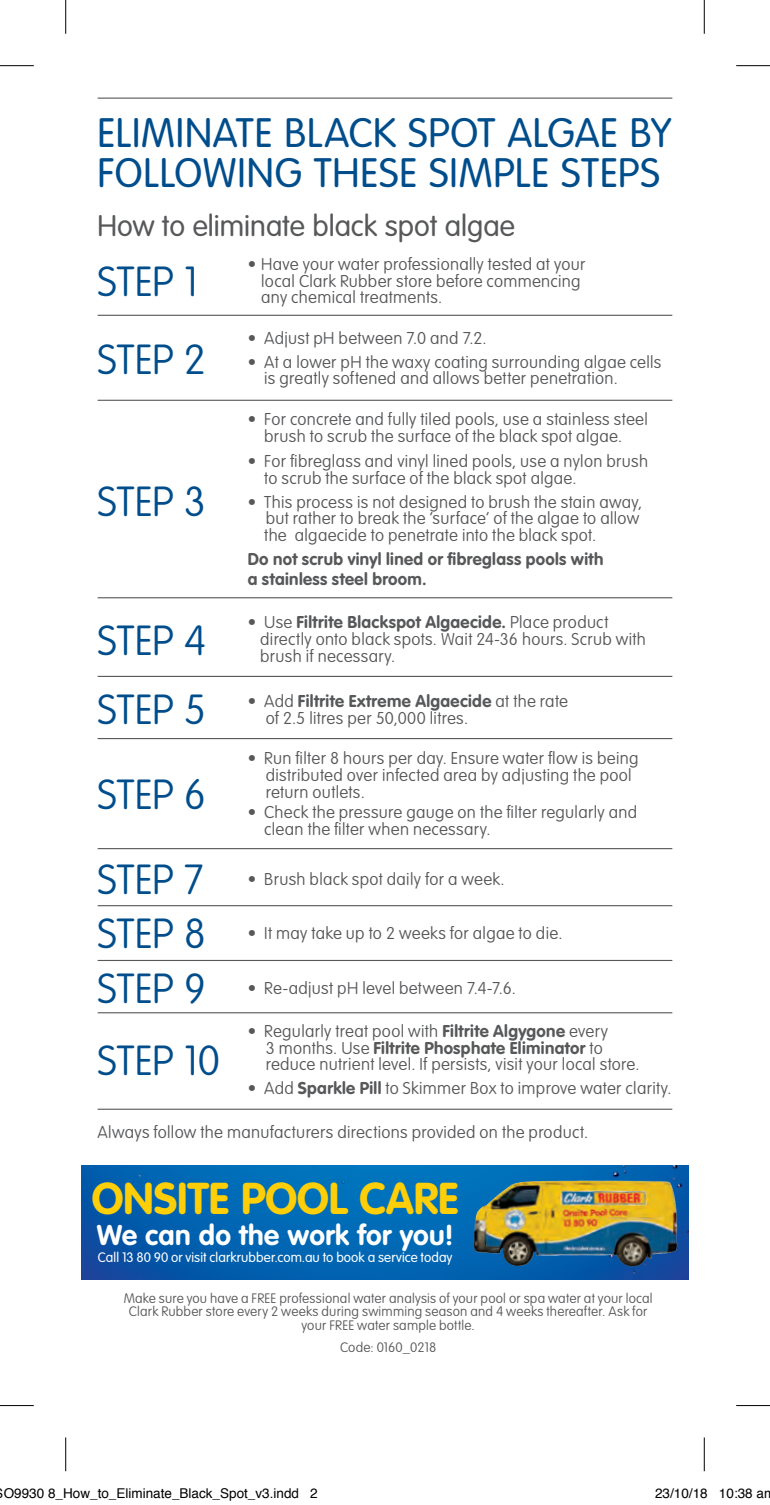
<style>
.page{position:relative;width:770px;height:1505px;background:#fff}
.page>*{position:absolute;margin:0;border:0;box-sizing:border-box;transform-origin:0 0}
.t1{font:700 43.88px "VAG Rounded";color:#fece08}
.t2{font:100 41.4px/85px "VAG Rounded";letter-spacing:.005em;color:#004d8c}
.t3{font:300 40.5px/40.5px "VAG Rounded";letter-spacing:.015em;color:#004d8c}
.t4{font:300 29.25px "VAG Rounded";color:#57585a}
.t5{font:700 28.12px "VAG Rounded";letter-spacing:.015em;color:#fff}
.t6{font:100 16.88px/16.9px "VAG Rounded";letter-spacing:.02em;color:#57585a}
.t7{font:700 16.88px/20.2px "VAG Rounded";letter-spacing:.02em;color:#57585a}
.t8{font:100 13.5px/13.5px "VAG Rounded";letter-spacing:.015em;color:#57585a;text-align:center}
.t9{font:13.5px "Helvetica";color:#000}
.t10{font:300 13.5px "VAG Rounded";letter-spacing:.005em;color:#fff}
.s1{font-weight:700}
.s2{font-weight:100}
</style>
<div class="page">
<hr style="left:98px;top:98px;width:574px;height:1px;background:#57585a">
<hr style="left:98px;top:315px;width:574px;height:1px;background:#57585a">
<hr style="left:98px;top:400px;width:574px;height:1px;background:#57585a">
<hr style="left:98px;top:597px;width:574px;height:1px;background:#57585a">
<hr style="left:98px;top:738px;width:574px;height:1px;background:#57585a">
<hr style="left:98px;top:848px;width:574px;height:1px;background:#57585a">
<hr style="left:98px;top:905px;width:574px;height:1px;background:#57585a">
<hr style="left:98px;top:960px;width:574px;height:1px;background:#57585a">
<hr style="left:98px;top:1012px;width:574px;height:1px;background:#57585a">
<hr style="left:98px;top:1108px;width:574px;height:1px;background:#57585a">
<hr style="left:98px;top:676px;width:574px;height:1px;background:#57585a">
<img style="left:82px;top:1165px;width:605px;height:114px">
<img style="left:473px;top:1180px;width:174px;height:86px">
<hr style="left:0;top:65px;width:34px;height:1px;background:#000">
<hr style="left:735px;top:65px;width:34px;height:1px;background:#000">
<hr style="left:0;top:1405px;width:34px;height:1px;background:#000">
<hr style="left:735px;top:1405px;width:34px;height:1px;background:#000">
<hr style="left:65px;top:0;width:1px;height:34px;background:#000">
<hr style="left:65px;top:1437px;width:1px;height:34px;background:#000">
<hr style="left:703px;top:0;width:1px;height:34px;background:#000">
<hr style="left:703px;top:1437px;width:1px;height:34px;background:#000">
<h3 class="t3" style="left:98px;top:112px;width:575px">ELIMINATE BLACK SPOT ALGAE BY<br>FOLLOWING THESE SIMPLE STEPS</h3>
<h3 class="t4" style="left:98px;top:209px;width:418px">How to eliminate black spot algae</h3>
<h2 class="t2" style="left:98px;top:239px;width:102px">STEP 1</h2>
<h2 class="t2" style="left:98px;top:317px;width:110px">STEP 2</h2>
<h2 class="t2" style="left:98px;top:459px;width:110px">STEP 3</h2>
<h2 class="t2" style="left:98px;top:597px;width:110px">STEP 4</h2>
<h2 class="t2" style="left:98px;top:666px;width:110px">STEP 5</h2>
<h2 class="t2" style="left:98px;top:752px;width:110px">STEP 6<br>STEP 7</h2>
<h2 class="t2" style="left:98px;top:906px;width:110px;line-height:54.9px">STEP 8<br>STEP 9</h2>
<h2 class="t2" style="left:98px;top:1017px;width:124px">STEP 10</h2>
<p class="t6" style="left:261px;top:255px;width:325px;text-indent:-14px">• Have your water professionally tested at your local Clark Rubber store before commencing any chemical treatments.</p>
<p class="t6" style="left:247px;top:330px;width:240px">• Adjust pH between 7.0 and 7.2.</p>
<p class="t6" style="left:264px;top:353px;width:398px;text-indent:-17px">• At a lower pH the waxy coating surrounding algae cells is greatly softened and allows better penetration.</p>
<p class="t6" style="left:247px;top:410px;width:401px;text-align:center">• For concrete and fully tiled pools, use a stainless steel brush to scrub the surface of the black spot algae.</p>
<p class="t6" style="left:264px;top:452px;width:385px;text-indent:-17px">• For fibreglass and vinyl lined pools, use a nylon brush to scrub the surface of the black spot algae.</p>
<p class="t6" style="left:264px;top:493px;width:379px;text-indent:-17px">• This process is not designed to brush the stain away, but rather to break the ‘surface’ of the algae to allow the algaecide to penetrate into the black spot.</p>
<p class="t7" style="left:247px;top:548px;width:357px">Do not scrub vinyl lined or fibreglass pools with a stainless steel broom.</p>
<p class="t6" style="left:260px;top:613px;width:387px;text-indent:-12px">• Use <span class="s1">Filtrite Blackspot Algaecide.</span> Place product directly onto black spots. Wait 24-36 hours. Scrub with brush if necessary.</p>
<p class="t7" style="left:247px;top:691px;width:321px"><span class="s2">• Add</span> Filtrite Extreme Algaecide <span class="s2">at the rate</span></p>
<p class="t6" style="left:265px;top:709px;width:204px">of 2.5 litres per 50,000 litres.</p>
<p class="t6" style="left:265px;top:749px;width:374px;text-indent:-18px">• Run filter 8 hours per day. Ensure water flow is being distributed over infected area by adjusting the pool return outlets.</p>
<p class="t6" style="left:264px;top:803px;width:374px;text-indent:-17px">• Check the pressure gauge on the filter regularly and clean the filter when necessary.</p>
<p class="t6" style="left:247px;top:870px;width:258px">• Brush black spot daily for a week.</p>
<p class="t6" style="left:247px;top:924px;width:316px">• It may take up to 2 weeks for algae to die.</p>
<p class="t6" style="left:247px;top:979px;width:269px">• Re-adjust pH level between 7.4-7.6.</p>
<p class="t6" style="left:265px;top:1022px;width:375px;text-indent:-18px">• Regularly treat pool with <span class="s1">Filtrite Algygone</span> every<br>3 months. Use <span class="s1">Filtrite Phosphate Eliminator</span> to reduce nutrient level. If persists, visit your local store.</p>
<p class="t6" style="left:247px;top:1079px;width:425px">• Add <span class="s1">Sparkle Pill</span> to Skimmer Box to improve water clarity.</p>
<p class="t6" style="left:98px;top:1124px;width:491px">Always follow the manufacturers directions provided on the product.</p>
<h1 class="t1" style="left:92px;top:1173px;width:368px">ONSITE POOL CARE</h1>
<h3 class="t5" style="left:97px;top:1218px;width:358px">We can do the work for you!</h3>
<p class="t10" style="left:98px;top:1249px;width:356px">Call 13 80 90 or visit clarkrubber.com.au to book a service today</p>
<p class="t8" style="left:124px;top:1291px;width:530px">Make sure you have a FREE professional water analysis of your pool or spa water at your local<br>Clark Rubber store every 2 weeks during swimming season and 4 weeks thereafter. Ask for your FREE water sample bottle.</p>
<p class="t8" style="left:340px;top:1340px;width:98px">Code: 0160_0218</p>
<p class="t9" style="left:4px;top:1483px;width:315px">O9930 8_How_to_Eliminate_Black_Spot_v3.indd 2</p>
<p class="t9" style="left:654px;top:1483px;width:122px">23/10/18 10:38 am</p>
</div>
